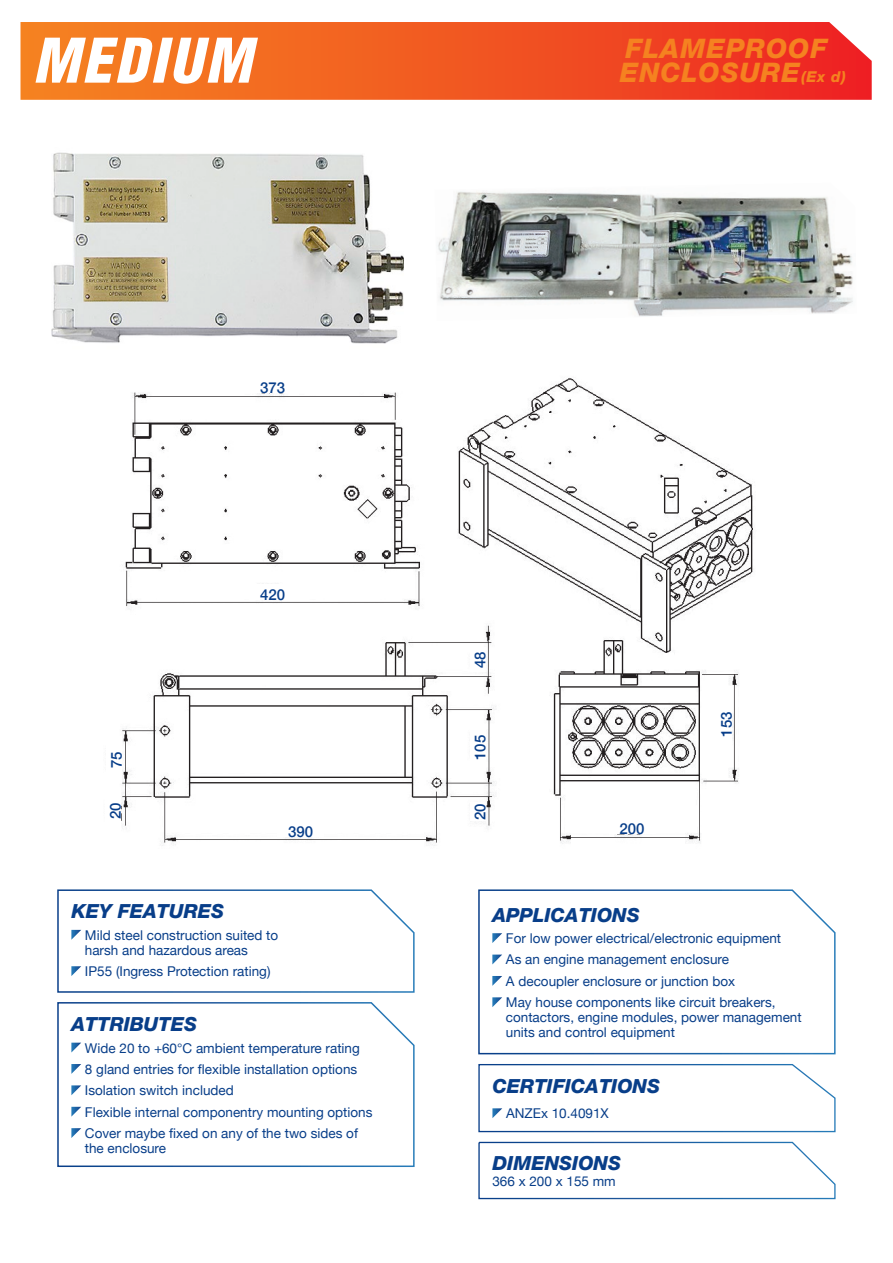
<style>
.page{position:relative;width:893px;height:1263px;background:#fff}
.page>*{position:absolute;margin:0;border:0;box-sizing:border-box;transform-origin:0 0}
.t1{font:italic 900 condensed 60px "Helvetica";letter-spacing:.04em;color:#fff}
.t2{font:italic 800 27px/24px "Helvetica Neue";letter-spacing:.04em;color:#f58220}
.t3{font:italic 800 19.5px "Helvetica Neue";color:#083e89}
.t4{font:500 15px "Helvetica Neue";color:#083e89}
.t5{font:13.5px/15px "Helvetica Neue";color:#083e89}
.s1{font-size:15px}
</style>
<div class="page">
<svg style="left:21px;top:22px;width:851px;height:78px;background:#f15925"></svg>
<img style="left:438px;top:191px;width:415px;height:126px">
<svg style="left:57px;top:889px;width:358px;height:104px"></svg>
<svg style="left:57px;top:1002px;width:358px;height:165px"></svg>
<svg style="left:478px;top:889px;width:358px;height:166px"></svg>
<img style="left:121px;top:378px;width:632px;height:468px">
<svg style="left:492px;top:933px;width:10px;height:10px"></svg>
<svg style="left:492px;top:954px;width:10px;height:10px"></svg>
<svg style="left:492px;top:976px;width:10px;height:10px"></svg>
<svg style="left:492px;top:997px;width:10px;height:10px"></svg>
<svg style="left:71px;top:1043px;width:10px;height:9px"></svg>
<svg style="left:71px;top:1064px;width:10px;height:10px"></svg>
<svg style="left:71px;top:1085px;width:10px;height:10px"></svg>
<svg style="left:71px;top:1107px;width:10px;height:10px"></svg>
<svg style="left:71px;top:1128px;width:10px;height:10px"></svg>
<svg style="left:478px;top:1064px;width:358px;height:69px"></svg>
<svg style="left:478px;top:1141px;width:358px;height:59px"></svg>
<div style="left:249px;top:378px;width:47px;height:15px;background:#fff"></div>
<div style="left:249px;top:584px;width:47px;height:16px;background:#fff"></div>
<div style="left:277px;top:821px;width:47px;height:15px;background:#fff"></div>
<div style="left:609px;top:818px;width:46px;height:16px;background:#fff"></div>
<div style="left:106px;top:736px;width:16px;height:47px;background:#fff"></div>
<div style="left:470px;top:724px;width:16px;height:46px;background:#fff"></div>
<div style="left:716px;top:701px;width:16px;height:46px;background:#fff"></div>
<div style="left:470px;top:802px;width:16px;height:19px;background:#fff"></div>
<div style="left:470px;top:647px;width:16px;height:25px;background:#fff"></div>
<img style="left:51px;top:152px;width:352px;height:192px">
<p class="t1" style="left:33px;top:23px;width:220px">MEDIUM</p>
<p class="t4" style="left:260px;top:376px;width:27px">373</p>
<p class="t4" style="left:105px;top:768px;width:18px;rotate:-90deg">75</p>
<p class="t4" style="left:103px;top:819px;width:18px;rotate:-90deg">20</p>
<p class="t4" style="left:260px;top:582px;width:27px">420</p>
<p class="t2" style="left:620px;top:36px;width:228px">FLAMEPROOF<br>ENCLOSURE<span class="s1">(Ex d)</span></p>
<p class="t4" style="left:468px;top:668px;width:18px;rotate:-90deg">48</p>
<p class="t4" style="left:468px;top:760px;width:27px;rotate:-90deg">105</p>
<p class="t4" style="left:468px;top:820px;width:18px;rotate:-90deg">20</p>
<p class="t4" style="left:714px;top:737px;width:27px;rotate:-90deg">153</p>
<p class="t4" style="left:288px;top:819px;width:27px">390</p>
<p class="t4" style="left:620px;top:817px;width:27px">200</p>
<p class="t3" style="left:71px;top:900px;width:154px">KEY FEATURES</p>
<p class="t5" style="left:85px;top:928px;width:195px">Mild steel construction suited to harsh and hazardous areas</p>
<p class="t5" style="left:85px;top:964px;width:187px">IP55 (Ingress Protection rating)</p>
<p class="t3" style="left:71px;top:1012px;width:127px">ATTRIBUTES</p>
<p class="t3" style="left:492px;top:903px;width:149px">APPLICATIONS</p>
<p class="t5" style="left:506px;top:931px;width:277px">For low power electrical/electronic equipment</p>
<p class="t5" style="left:506px;top:953px;width:225px">As an engine management enclosure</p>
<p class="t5" style="left:506px;top:974px;width:231px">A decoupler enclosure or junction box</p>
<p class="t5" style="left:506px;top:996px;width:297px">May house components like circuit breakers, contactors, engine modules, power management</p>
<p class="t5" style="left:506px;top:1026px;width:171px">units and control equipment</p>
<p class="t5" style="left:85px;top:1041px;width:276px">Wide 20 to +60°C ambient temperature rating</p>
<p class="t5" style="left:85px;top:1062px;width:274px">8 gland entries for flexible installation options</p>
<p class="t5" style="left:85px;top:1084px;width:150px">Isolation switch included</p>
<p class="t5" style="left:85px;top:1105px;width:289px">Flexible internal componentry mounting options</p>
<p class="t5" style="left:85px;top:1126px;width:275px">Cover maybe fixed on any of the two sides of the enclosure</p>
<p class="t3" style="left:492px;top:1074px;width:169px">CERTIFICATIONS</p>
<p class="t5" style="left:506px;top:1107px;width:104px">ANZEx 10.4091X</p>
<p class="t3" style="left:492px;top:1151px;width:130px">DIMENSIONS</p>
<p class="t5" style="left:492px;top:1175px;width:125px">366 x 200 x 155 mm</p>
</div>
